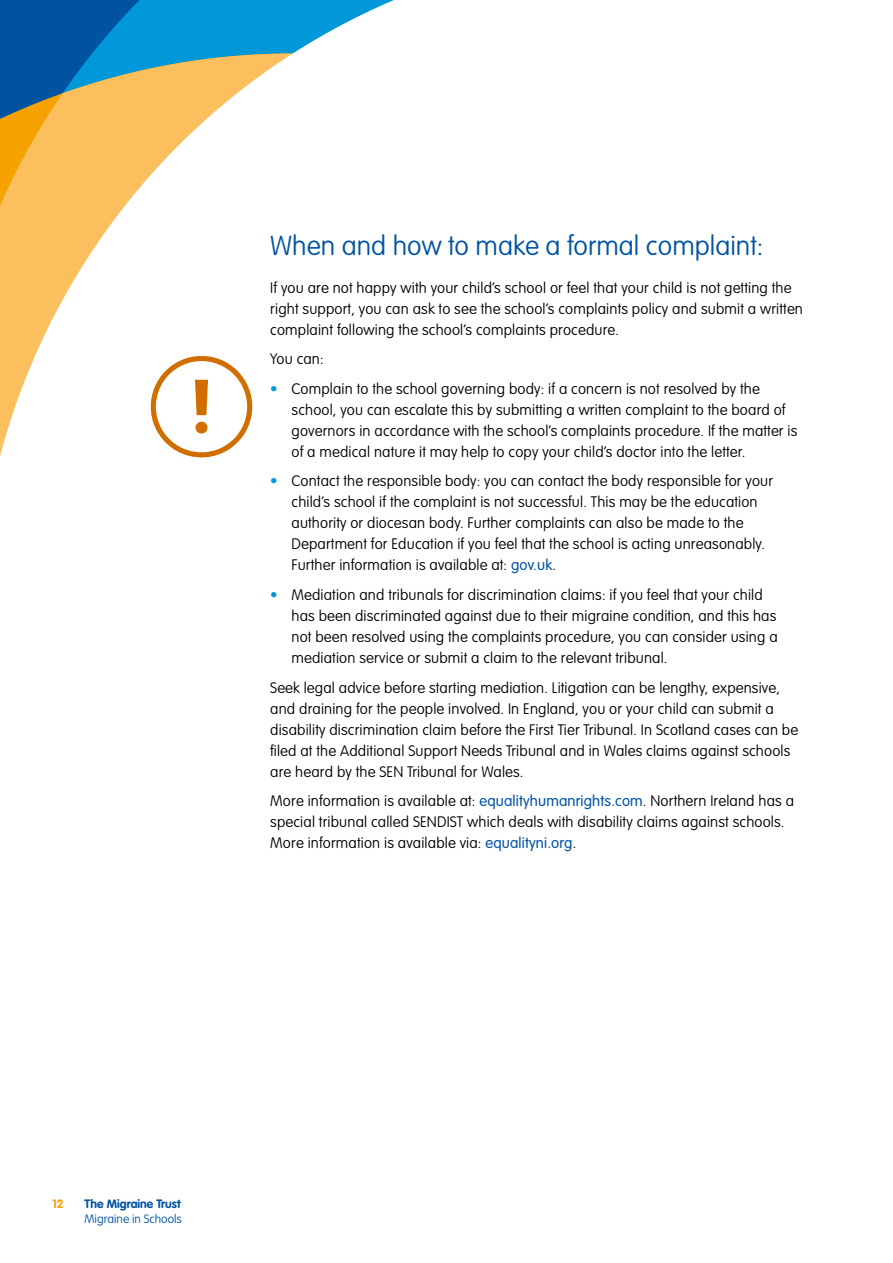
<style>
.page{position:relative;width:893px;height:1263px;background:#fff}
.page>*{position:absolute;margin:0;border:0;box-sizing:border-box;transform-origin:0 0}
.t1{font:100 27px "VAG Rounded Std";color:#0053a1}
.t2{font:100 15px/21px "VAG Rounded Std";letter-spacing:.01em;color:#000}
.t3{font:100 12px "VAG Rounded Std";color:#0053a1}
.t4{font:700 12px "VAG Rounded Std";color:#0053a1}
.t5{font:700 12px "VAG Rounded Std";color:#f6a200}
.s1{font-weight:300;color:#0098d8}
.s2{font-weight:300;color:#0053a1}
</style>
<div class="page">
<svg style="left:0;top:0;width:394px;height:458px"></svg>
<div style="left:151px;top:356px;width:101px;height:101px;border:5px solid #d06e00;border-radius:50%"></div>
<svg style="left:195px;top:380px;width:13px;height:35px"></svg>
<div style="left:196px;top:422px;width:11px;height:12px;background:#d06e00;border-radius:50%"></div>
<h1 class="t1" style="left:270px;top:230px;width:495px">When and how to make a formal complaint:</h1>
<p class="t2" style="left:270px;top:277px;width:534px">If you are not happy with your child’s school or feel that your child is not getting the right support, you can ask to see the school’s complaints policy and submit a written complaint following the school’s complaints procedure.</p>
<p class="t2" style="left:270px;top:349px;width:55px">You can:</p>
<p class="t2" style="left:292px;top:378px;width:507px;text-indent:-21px"><span class="s1">•</span> Complain to the school governing body: if a concern is not resolved by the school, you can escalate this by submitting a written complaint to the board of governors in accordance with the school’s complaints procedure. If the matter is of a medical nature it may help to copy your child’s doctor into the letter.</p>
<p class="t2" style="left:292px;top:471px;width:483px;text-indent:-21px"><span class="s1">•</span> Contact the responsible body: you can contact the body responsible for your child’s school if the complaint is not successful. This may be the education authority or diocesan body. Further complaints can also be made to the Department for Education if you feel that the school is acting unreasonably.<br>Further information is available at: <span class="s2">gov.uk</span>.</p>
<p class="t2" style="left:292px;top:584px;width:488px;text-indent:-21px"><span class="s1">•</span> Mediation and tribunals for discrimination claims: if you feel that your child has been discriminated against due to their migraine condition, and this has not been resolved using the complaints procedure, you can consider using a mediation service or submit a claim to the relevant tribunal.</p>
<p class="t2" style="left:270px;top:678px;width:529px">Seek legal advice before starting mediation. Litigation can be lengthy, expensive, and draining for the people involved. In England, you or your child can submit a disability discrimination claim before the First Tier Tribunal. In Scotland cases can be filed at the Additional Support Needs Tribunal and in Wales claims against schools are heard by the SEN Tribunal for Wales.</p>
<p class="t2" style="left:270px;top:791px;width:525px">More information is available at: <span class="s2">equalityhumanrights.com</span>. Northern Ireland has a special tribunal called SENDIST which deals with disability claims against schools.<br>More information is available via: <span class="s2">equalityni.org</span>.</p>
<p class="t5" style="left:52px;top:1197px;width:13px">12</p>
<p class="t4" style="left:85px;top:1197px;width:97px">The Migraine Trust</p>
<p class="t3" style="left:85px;top:1212px;width:99px">Migraine in Schools</p>
</div>
